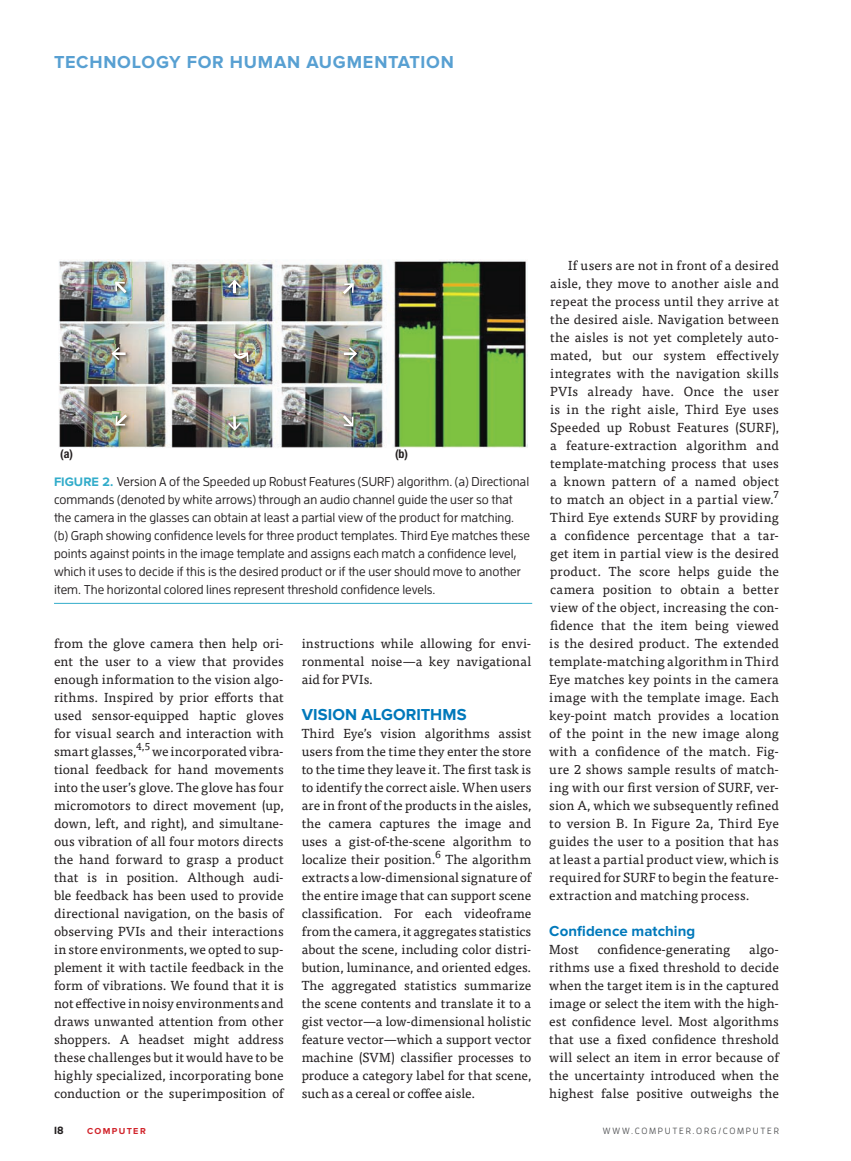
<style>
.page{position:relative;width:851px;height:1161px;background:#fff}
.page>*{position:absolute;margin:0;border:0;box-sizing:border-box;transform-origin:0 0}
.t1{font:700 18px "Proxima Nova";letter-spacing:.04em;color:#58a0d2}
.t2{font:700 16.5px "Proxima Nova";letter-spacing:.005em;color:#0079bb}
.t3{font:700 15px "Proxima Nova";letter-spacing:.005em;color:#0079bb}
.t4{font:13.2px/18px "Tisa Pro";letter-spacing:.005em;color:#231f20;text-align:justify}
.t5{font:500 12.75px/18px "Enzo OT";color:#231f20}
.t6{font:700 condensed 12px "Helvetica Neue LT Std";color:#231f20}
.t7{font:700 10.5px "Enzo OT";color:#231f20}
.t8{font:500 9px "Enzo OT";letter-spacing:.19em;color:#57585a}
.t9{font:700 9px "Proxima Nova";letter-spacing:.145em;color:#d1232a}
.s1{font-family:"Proxima Nova";font-weight:700;color:#32acca}
</style>
<div class="page">
<img style="left:59px;top:259px;width:469px;height:189px">
<img style="left:112px;top:279px;width:21px;height:20px">
<svg style="left:115px;top:282px;width:11px;height:11px"></svg>
<img style="left:108px;top:344px;width:24px;height:22px">
<svg style="left:111px;top:347px;width:15px;height:13px"></svg>
<img style="left:112px;top:411px;width:21px;height:21px">
<svg style="left:115px;top:414px;width:12px;height:12px"></svg>
<img style="left:225px;top:413px;width:22px;height:24px">
<svg style="left:228px;top:416px;width:13px;height:15px"></svg>
<img style="left:340px;top:412px;width:19px;height:21px">
<svg style="left:343px;top:415px;width:10px;height:12px"></svg>
<img style="left:341px;top:344px;width:22px;height:22px">
<svg style="left:344px;top:347px;width:13px;height:13px"></svg>
<img style="left:340px;top:280px;width:20px;height:20px">
<svg style="left:343px;top:283px;width:11px;height:11px"></svg>
<img style="left:225px;top:277px;width:22px;height:23px">
<svg style="left:228px;top:280px;width:13px;height:13px"></svg>
<img style="left:230px;top:349px;width:25px;height:19px">
<svg style="left:233px;top:352px;width:16px;height:10px"></svg>
<hr style="left:54px;top:603px;width:478px;height:1px;background:#32acca">
<h1 class="t1" style="left:54px;top:52px;width:401px">TECHNOLOGY FOR HUMAN AUGMENTATION</h1>
<p class="t6" style="left:60px;top:446px;width:14px">(a)</p>
<p class="t6" style="left:395px;top:446px;width:15px">(b)</p>
<p class="t5" style="left:54px;top:472px;width:477px"><span class="s1">FIGURE 2.</span> Version A of the Speeded up Robust Features (SURF) algorithm. (a) Directional commands (denoted by white arrows) through an audio channel guide the user so that the camera in the glasses can obtain at least a partial view of the product for matching. (b) Graph showing confidence levels for three product templates. Third Eye matches these points against points in the image template and assigns each match a confidence level, which it uses to decide if this is the desired product or if the user should move to another item. The horizontal colored lines represent threshold confidence levels.</p>
<p class="t4" style="left:54px;top:634px;width:231px">from the glove camera then help ori&shy;ent the user to a view that provides enough information to the vision algo&shy;rithms. Inspired by prior efforts that used sensor-equipped haptic gloves for visual search and interaction with smart glasses,<sup>4,5</sup> we incorporated vibra&shy;tional feedback for hand movements into the user’s glove. The glove has four micromotors to direct movement (up, down, left, and right), and simultane&shy;ous vibration of all four motors directs the hand forward to grasp a product that is in position. Although audi&shy;ble feedback has been used to provide directional navigation, on the basis of observing PVIs and their interactions in store environments, we opted to sup&shy;plement it with tactile feedback in the form of vibrations. We found that it is not effective in noisy environments and draws unwanted attention from other shoppers. A headset might address these challenges but it would have to be highly specialized, incorporating bone conduction or the superimposition of</p>
<p class="t4" style="left:302px;top:633px;width:231px">instructions while allowing for envi&shy;ronmental noise—a key navigational aid for PVIs.</p>
<p class="t2" style="left:302px;top:705px;width:166px">VISION ALGORITHMS</p>
<p class="t4" style="left:302px;top:724px;width:231px">Third Eye’s vision algorithms assist users from the time they enter the store to the time they leave it. The first task is to identify the correct aisle. When users are in front of the products in the aisles, the camera captures the image and uses a gist-of-the-scene algorithm to localize their position.<sup>6</sup> The algorithm extracts a low-dimensional signature of the entire image that can support scene classification. For each videoframe from the camera, it aggregates statistics about the scene, including color distri&shy;bution, luminance, and oriented edges.<br>The aggregated statistics summarize the scene contents and translate it to a gist vector—a low-dimensional holistic feature vector—which a support vector machine (SVM) classifier processes to produce a category label for that scene, such as a cereal or coffee aisle.</p>
<p class="t4" style="left:549px;top:256px;width:231px;text-indent:19px">If users are not in front of a desired aisle, they move to another aisle and repeat the process until they arrive at the desired aisle. Navigation between the aisles is not yet completely auto&shy;mated, but our system effectively integrates with the navigation skills PVIs already have. Once the user is in the right aisle, Third Eye uses Speeded up Robust Features (SURF), a feature-extraction algorithm and template-matching process that uses a known pattern of a named object to match an object in a partial view.<sup>7<br></sup>Third Eye extends SURF by providing a confidence percentage that a tar&shy;get item in partial view is the desired product. The score helps guide the camera position to obtain a better view of the object, increasing the con&shy;fidence that the item being viewed is the desired product. The extended template-matching algorithm in Third Eye matches key points in the camera image with the template image. Each key-point match provides a location of the point in the new image along with a confidence of the match. Fig&shy;ure 2 shows sample results of match&shy;ing with our first version of SURF, ver&shy;sion A, which we subsequently refined to version B. In Figure 2a, Third Eye guides the user to a position that has at least a partial product view, which is required for SURF to begin the feature&shy;extraction and matching process.</p>
<p class="t3" style="left:549px;top:922px;width:147px">Confidence matching</p>
<p class="t4" style="left:549px;top:940px;width:31px">Most</p>
<p class="t4" style="left:597px;top:940px;width:134px">confidence-generating</p>
<p class="t4" style="left:549px;top:940px;width:231px;text-indent:200px">algo&shy;rithms use a fixed threshold to decide when the target item is in the captured image or select the item with the high&shy;est confidence level. Most algorithms that use a fixed confidence threshold will select an item in error because of the uncertainty introduced when the highest false positive outweighs the</p>
<p class="t7" style="left:54px;top:1124px;width:11px">18</p>
<p class="t9" style="left:87px;top:1126px;width:60px">COMPUTER</p>
<p class="t8" style="left:603px;top:1126px;width:177px">WWW.COMPUTER.ORG/COMPUTER</p>
</div>
